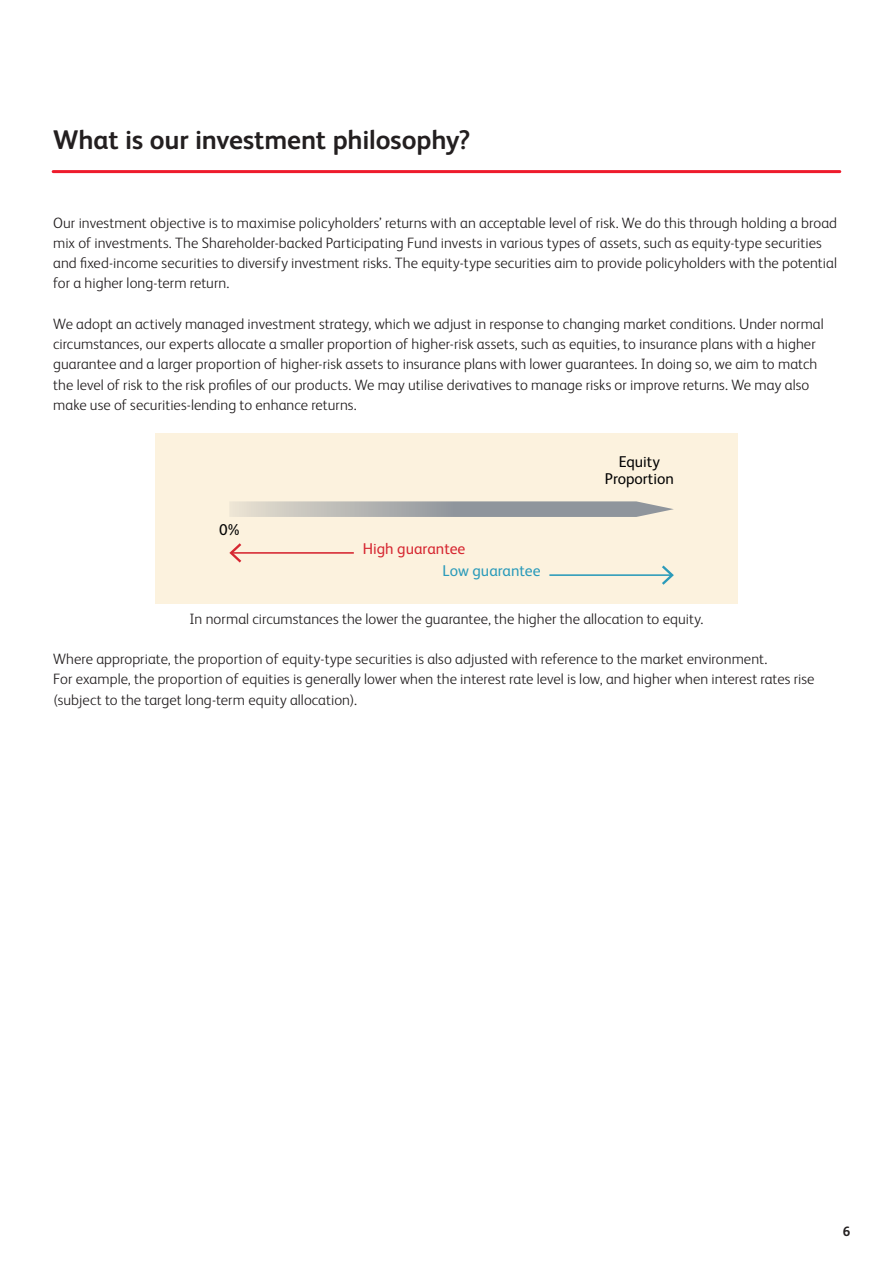
<style>
.page{position:relative;width:893px;height:1263px;background:#fff}
.page>*{position:absolute;margin:0;border:0;box-sizing:border-box;transform-origin:0 0}
.t1{font:700 27px "FS Albert Pro";letter-spacing:-.005em;color:#231f20}
.t2{font:15.75px/17.2px "FS Albert Pro";color:#030303;text-align:center}
.t3{font:15.75px "FS Albert Pro";color:#d62731}
.t4{font:15.75px "FS Albert Pro";color:#2b9bba}
.t5{font:300 15px/20.2px "FS Albert Pro";letter-spacing:.005em;color:#231f20}
.t6{font:700 13.5px "FS Albert Pro";color:#231f20}
</style>
<div class="page">
<hr style="left:53px;top:170px;width:787px;height:3px;background:#ee1b2c">
<div style="left:155px;top:433px;width:583px;height:170px;background:#fcf2de"></div>
<hr style="left:549px;top:574px;width:122px;height:2px;background:#2b9bba">
<svg style="left:662px;top:565px;width:12px;height:20px"></svg>
<hr style="left:232px;top:552px;width:122px;height:2px;background:#d62731">
<svg style="left:229px;top:543px;width:12px;height:19px"></svg>
<svg style="left:230px;top:501px;width:444px;height:16px;background:#acaeae"></svg>
<h1 class="t1" style="left:53px;top:121px;width:419px">What is our investment philosophy?</h1>
<p class="t5" style="left:53px;top:211px;width:785px">Our investment objective is to maximise policyholders’ returns with an acceptable level of risk. We do this through holding a broad mix of investments. The Shareholder-backed Participating Fund invests in various types of assets, such as equity-type securities and fixed-income securities to diversify investment risks. The equity-type securities aim to provide policyholders with the potential for a higher long-term return.</p>
<p class="t5" style="left:53px;top:313px;width:772px">We adopt an actively managed investment strategy, which we adjust in response to changing market conditions. Under normal circumstances, our experts allocate a smaller proportion of higher-risk assets, such as equities, to insurance plans with a higher guarantee and a larger proportion of higher-risk assets to insurance plans with lower guarantees. In doing so, we aim to match the level of risk to the risk profiles of our products. We may utilise derivatives to manage risks or improve returns. We may also make use of securities-lending to enhance returns.</p>
<p class="t2" style="left:219px;top:519px;width:22px">0%</p>
<p class="t3" style="left:363px;top:537px;width:104px">High guarantee</p>
<p class="t4" style="left:443px;top:559px;width:99px">Low guarantee</p>
<p class="t2" style="left:605px;top:451px;width:71px">Equity<br>Proportion</p>
<p class="t5" style="left:189px;top:607px;width:516px">In normal circumstances the lower the guarantee, the higher the allocation to equity.</p>
<p class="t5" style="left:53px;top:648px;width:763px">Where appropriate, the proportion of equity-type securities is also adjusted with reference to the market environment.<br>For example, the proportion of equities is generally lower when the interest rate level is low, and higher when interest rates rise (subject to the target long-term equity allocation).</p>
<p class="t6" style="left:843px;top:1222px;width:9px">6</p>
</div>
